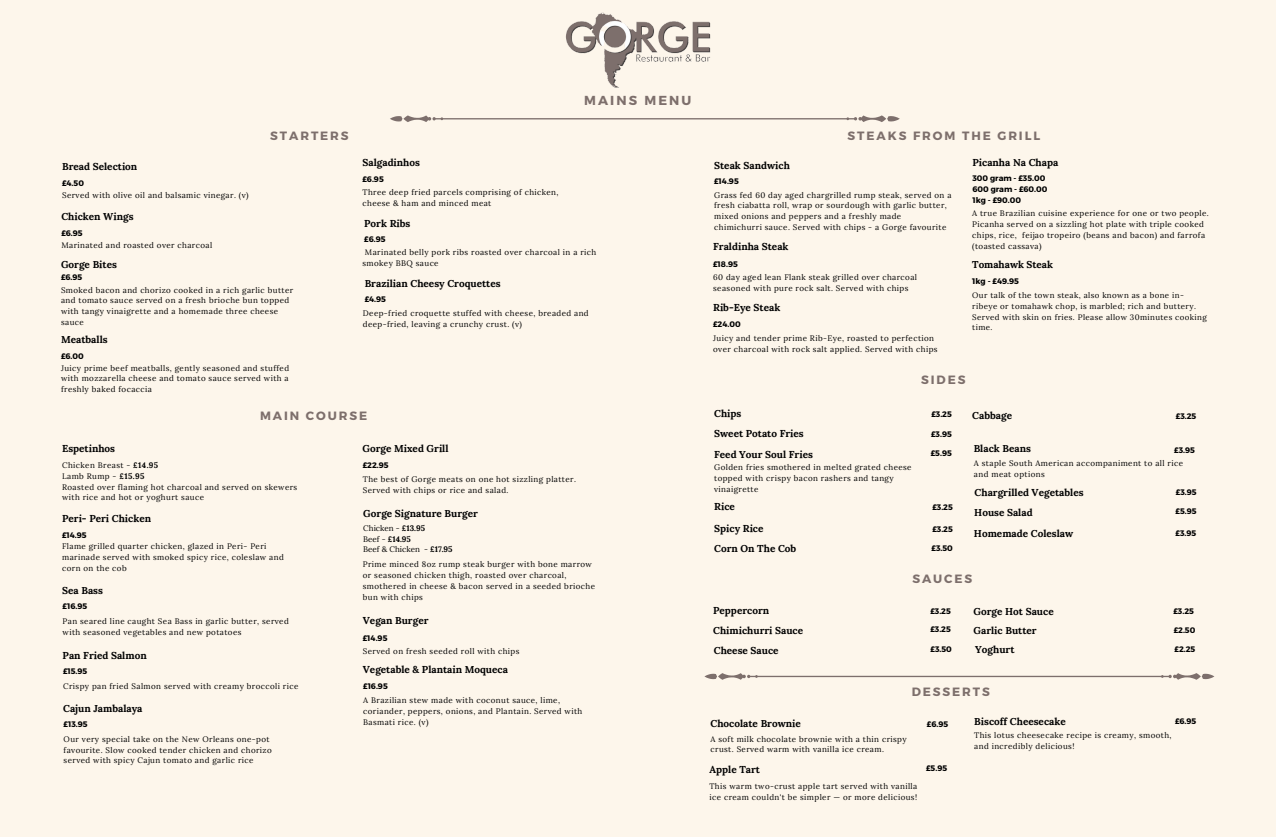
<style>
.page{position:relative;width:1276px;height:837px;background:#fff}
.page>*{position:absolute;margin:0;border:0;box-sizing:border-box;transform-origin:0 0}
.t1{font:700 13px "Montserrat";letter-spacing:.16em;color:#7d6f6c}
.t2{font:700 12px "Montserrat";letter-spacing:.16em;color:#7d6f6c}
.t3{font:700 10px "Lora";color:#000}
.t4{font:700 9.9px "Lora";color:#000}
.t5{font:8px/10.9px "Lora";letter-spacing:.05em;color:#000}
.t6{font:700 8px/10.9px "Montserrat";color:#000}
.t7{font:8px/10.7px "Lora";color:#000}
.t8{font:7.9px/10.8px "Lora";letter-spacing:.05em;color:#000}
.s1{font-weight:700}
</style>
<div class="page">
<div style="left:0;top:0;width:1275px;height:836px;background:#fdf6eb"></div>
<img style="left:565px;top:12px;width:146px;height:76px">
<svg style="left:390px;top:115px;width:509px;height:7px"></svg>
<svg style="left:704px;top:673px;width:510px;height:6px"></svg>
<p class="t3" style="left:62px;top:160px;width:77px">Bread Selection</p>
<p class="t6" style="left:62px;top:178px;width:23px">£4.50</p>
<p class="t5" style="left:62px;top:190px;width:188px">Served with olive oil and balsamic vinegar. (v)</p>
<h2 class="t2" style="left:270px;top:128px;width:80px">STARTERS</h2>
<p class="t3" style="left:61px;top:210px;width:74px">Chicken Wings</p>
<p class="t6" style="left:61px;top:227px;width:23px">£6.95</p>
<p class="t5" style="left:61px;top:240px;width:152px">Marinated and roasted over charcoal</p>
<p class="t3" style="left:61px;top:258px;width:57px">Gorge Bites</p>
<p class="t6" style="left:61px;top:271px;width:23px">£6.95</p>
<p class="t5" style="left:61px;top:284px;width:234px">Smoked bacon and chorizo cooked in a rich garlic butter and tomato sauce served on a fresh brioche bun topped with tangy vinaigrette and a homemade three cheese sauce</p>
<p class="t3" style="left:61px;top:332px;width:48px">Meatballs</p>
<p class="t6" style="left:61px;top:350px;width:24px">£6.00</p>
<p class="t5" style="left:61px;top:362px;width:229px;text-align:justify">Juicy prime beef meatballs, gently seasoned and stuffed with mozzarella cheese and tomato sauce served with a freshly baked focaccia</p>
<p class="t3" style="left:362px;top:155px;width:59px">Salgadinhos</p>
<p class="t6" style="left:362px;top:173px;width:23px">£6.95</p>
<p class="t5" style="left:362px;top:187px;width:197px">Three deep fried parcels comprising of chicken, cheese &amp; ham and minced meat</p>
<h1 class="t1" style="left:584px;top:92px;width:109px">MAINS MENU</h1>
<p class="t3" style="left:364px;top:217px;width:48px">Pork Ribs</p>
<p class="t6" style="left:364px;top:233px;width:23px">£6.95</p>
<p class="t5" style="left:362px;top:247px;width:235px;text-indent:3px">Marinated belly pork ribs roasted over charcoal in a rich smokey BBQ sauce</p>
<p class="t3" style="left:364px;top:277px;width:137px">Brazilian Cheesy Croquettes</p>
<p class="t6" style="left:364px;top:293px;width:23px">£4.95</p>
<p class="t5" style="left:363px;top:307px;width:227px">Deep-fried croquette stuffed with cheese, breaded and deep-fried, leaving a crunchy crust. (v)</p>
<h2 class="t2" style="left:260px;top:407px;width:109px">MAIN COURSE</h2>
<p class="t3" style="left:62px;top:442px;width:55px">Espetinhos</p>
<p class="t5" style="left:62px;top:459px;width:237px">Chicken Breast - <span class="s1">£14.95<br></span>Lamb Rump - <span class="s1">£15.95<br></span>Roasted over flaming hot charcoal and served on skewers with rice and hot or yoghurt sauce</p>
<p class="t3" style="left:62px;top:511px;width:90px">Peri- Peri Chicken</p>
<p class="t6" style="left:62px;top:528px;width:26px">£14.95</p>
<p class="t5" style="left:62px;top:541px;width:223px">Flame grilled quarter chicken, glazed in Peri- Peri marinade served with smoked spicy rice, coleslaw and corn on the cob</p>
<p class="t3" style="left:62px;top:584px;width:42px">Sea Bass</p>
<p class="t6" style="left:63px;top:600px;width:26px">£16.95</p>
<p class="t5" style="left:63px;top:615px;width:228px">Pan seared line caught Sea Bass in garlic butter, served with seasoned vegetables and new potatoes</p>
<p class="t3" style="left:63px;top:649px;width:86px">Pan Fried Salmon</p>
<p class="t6" style="left:63px;top:665px;width:26px">£15.95</p>
<p class="t5" style="left:63px;top:680px;width:237px">Crispy pan fried Salmon served with creamy broccoli rice</p>
<p class="t3" style="left:63px;top:701px;width:81px">Cajun Jambalaya</p>
<p class="t6" style="left:64px;top:718px;width:25px">£13.95</p>
<p class="t5" style="left:64px;top:733px;width:210px">Our very special take on the New Orleans one-pot favourite. Slow cooked tender chicken and chorizo served with spicy Cajun tomato and garlic rice</p>
<p class="t3" style="left:362px;top:442px;width:87px">Gorge Mixed Grill</p>
<p class="t6" style="left:363px;top:459px;width:27px">£22.95</p>
<p class="t5" style="left:363px;top:473px;width:215px">The best of Gorge meats on one hot sizzling platter.<br>Served with chips or rice and salad.</p>
<p class="t3" style="left:363px;top:507px;width:116px">Gorge Signature Burger</p>
<p class="t7" style="left:363px;top:522px;width:91px">Chicken - <span class="s1">£13.95<br></span>Beef - <span class="s1">£14.95<br></span>Beef &amp; Chicken - <span class="s1">£17.95</span></p>
<p class="t5" style="left:363px;top:558px;width:234px">Prime minced 8oz rump steak burger with bone marrow or seasoned chicken thigh, roasted over charcoal, smothered in cheese &amp; bacon served in a seeded brioche bun with chips</p>
<p class="t3" style="left:363px;top:614px;width:67px">Vegan Burger</p>
<p class="t6" style="left:363px;top:632px;width:26px">£14.95</p>
<p class="t5" style="left:363px;top:645px;width:158px">Served on fresh seeded roll with chips</p>
<p class="t3" style="left:363px;top:663px;width:147px">Vegetable &amp; Plantain Moqueca</p>
<p class="t6" style="left:363px;top:680px;width:26px">£16.95</p>
<p class="t5" style="left:363px;top:694px;width:221px">A Brazilian stew made with coconut sauce, lime, coriander, peppers, onions, and Plantain. Served with<br>Basmati rice. (v)</p>
<h2 class="t2" style="left:847px;top:128px;width:194px">STEAKS FROM THE GRILL</h2>
<p class="t3" style="left:714px;top:159px;width:77px">Steak Sandwich</p>
<p class="t6" style="left:714px;top:175px;width:26px">£14.95</p>
<p class="t5" style="left:714px;top:189px;width:239px">Grass fed 60 day aged chargrilled rump steak, served on a fresh ciabatta roll, wrap or sourdough with garlic butter, mixed onions and peppers and a freshly made<br>chimichurri sauce. Served with chips - a Gorge favourite</p>
<p class="t3" style="left:713px;top:240px;width:77px">Fraldinha Steak</p>
<p class="t6" style="left:713px;top:258px;width:26px">£18.95</p>
<p class="t5" style="left:713px;top:272px;width:205px">60 day aged lean Flank steak grilled over charcoal seasoned with pure rock salt. Served with chips</p>
<p class="t3" style="left:713px;top:300px;width:69px">Rib-Eye Steak</p>
<p class="t6" style="left:713px;top:318px;width:29px">£24.00</p>
<p class="t5" style="left:713px;top:332px;width:226px">Juicy and tender prime Rib-Eye, roasted to perfection over charcoal with rock salt applied. Served with chips</p>
<p class="t3" style="left:972px;top:155px;width:87px">Picanha Na Chapa</p>
<p class="t6" style="left:972px;top:172px;width:76px">300 gram - £35.00<br>600 gram - £60.00<br>1kg - £90.00</p>
<p class="t5" style="left:972px;top:207px;width:238px">A true Brazilian cuisine experience for one or two people.<br>Picanha served on a sizzling hot plate with triple cooked chips, rice, feijao tropeiro (beans and bacon) and farrofa (toasted cassava)</p>
<p class="t4" style="left:972px;top:258px;width:82px">Tomahawk Steak</p>
<p class="t6" style="left:972px;top:275px;width:48px">1kg - £49.95</p>
<p class="t8" style="left:972px;top:290px;width:236px">Our talk of the town steak, also known as a bone in&shy;ribeye or tomahawk chop, is marbled; rich and buttery.<br>Served with skin on fries. Please allow 30minutes cooking time.</p>
<h2 class="t2" style="left:921px;top:372px;width:46px">SIDES</h2>
<p class="t3" style="left:714px;top:407px;width:29px">Chips</p>
<p class="t6" style="left:931px;top:408px;width:22px">£3.25</p>
<p class="t3" style="left:714px;top:426px;width:91px">Sweet Potato Fries</p>
<p class="t6" style="left:931px;top:428px;width:22px">£3.95</p>
<p class="t3" style="left:714px;top:447px;width:100px">Feed Your Soul Fries</p>
<p class="t6" style="left:930px;top:447px;width:23px">£5.95</p>
<p class="t5" style="left:714px;top:461px;width:199px">Golden fries smothered in melted grated cheese topped with crispy bacon rashers and tangy vinaigrette</p>
<p class="t3" style="left:714px;top:500px;width:22px">Rice</p>
<p class="t6" style="left:932px;top:500px;width:22px">£3.25</p>
<p class="t3" style="left:714px;top:522px;width:51px">Spicy Rice</p>
<p class="t6" style="left:932px;top:523px;width:22px">£3.25</p>
<p class="t3" style="left:714px;top:542px;width:84px">Corn On The Cob</p>
<p class="t6" style="left:931px;top:542px;width:23px">£3.50</p>
<p class="t3" style="left:972px;top:408px;width:41px">Cabbage</p>
<p class="t6" style="left:1175px;top:410px;width:22px">£3.25</p>
<p class="t3" style="left:973px;top:441px;width:59px">Black Beans</p>
<p class="t6" style="left:1173px;top:444px;width:22px">£3.95</p>
<p class="t5" style="left:973px;top:457px;width:210px">A staple South American accompaniment to all rice and meat options</p>
<p class="t3" style="left:974px;top:486px;width:110px">Chargrilled Vegetables</p>
<p class="t6" style="left:1175px;top:486px;width:22px">£3.95</p>
<p class="t3" style="left:974px;top:505px;width:60px">House Salad</p>
<p class="t6" style="left:1175px;top:505px;width:22px">£5.95</p>
<p class="t3" style="left:973px;top:526px;width:101px">Homemade Coleslaw</p>
<p class="t6" style="left:1175px;top:527px;width:22px">£3.95</p>
<h2 class="t2" style="left:912px;top:570px;width:61px">SAUCES</h2>
<p class="t3" style="left:713px;top:603px;width:58px">Peppercorn</p>
<p class="t6" style="left:930px;top:604px;width:22px">£3.25</p>
<p class="t3" style="left:973px;top:604px;width:82px">Gorge Hot Sauce</p>
<p class="t6" style="left:1173px;top:605px;width:22px">£3.25</p>
<p class="t3" style="left:713px;top:623px;width:91px">Chimichurri Sauce</p>
<p class="t6" style="left:930px;top:623px;width:22px">£3.25</p>
<p class="t3" style="left:973px;top:624px;width:65px">Garlic Butter</p>
<p class="t6" style="left:1173px;top:624px;width:23px">£2.50</p>
<p class="t3" style="left:713px;top:643px;width:66px">Cheese Sauce</p>
<p class="t6" style="left:930px;top:643px;width:23px">£3.50</p>
<p class="t3" style="left:975px;top:642px;width:41px">Yoghurt</p>
<p class="t6" style="left:1174px;top:643px;width:22px">£2.25</p>
<h2 class="t2" style="left:911px;top:683px;width:80px">DESSERTS</h2>
<p class="t3" style="left:710px;top:716px;width:92px">Chocolate Brownie</p>
<p class="t6" style="left:926px;top:717px;width:23px">£6.95</p>
<p class="t5" style="left:710px;top:733px;width:198px">A soft milk chocolate brownie with a thin crispy crust. Served warm with vanilla ice cream.</p>
<p class="t3" style="left:709px;top:762px;width:52px">Apple Tart</p>
<p class="t6" style="left:926px;top:762px;width:22px">£5.95</p>
<p class="t5" style="left:709px;top:780px;width:209px">This warm two-crust apple tart served with vanilla ice cream couldn't be simpler — or more delicious!</p>
<p class="t3" style="left:974px;top:715px;width:93px">Biscoff Cheesecake</p>
<p class="t6" style="left:1174px;top:715px;width:23px">£6.95</p>
<p class="t5" style="left:974px;top:729px;width:199px">This lotus cheesecake recipe is creamy, smooth, and incredibly delicious!</p>
</div>
